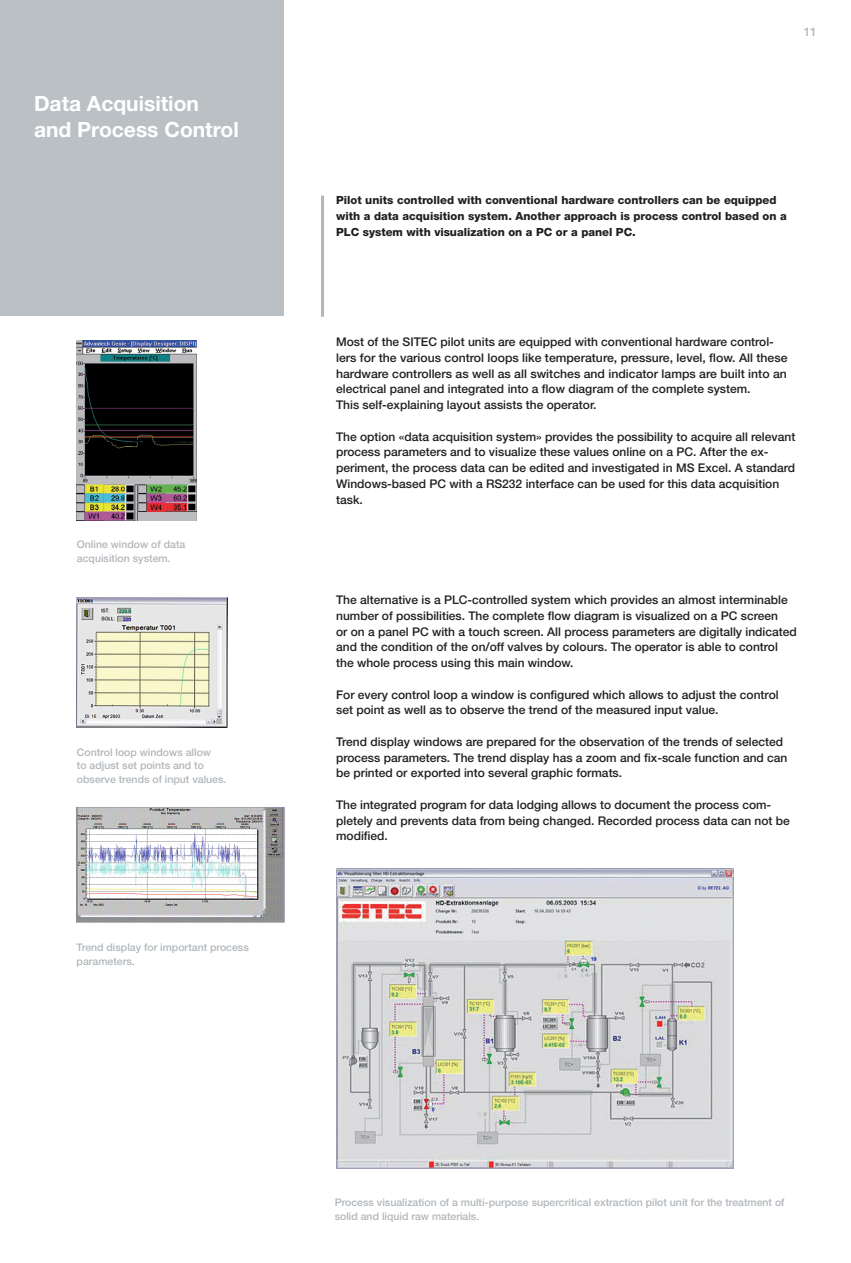
<style>
.page{position:relative;width:851px;height:1263px;background:#fff}
.page>*{position:absolute;margin:0;border:0;box-sizing:border-box;transform-origin:0 0}
.titel{font:700 21px/25.2px "Helvetica Neue";color:#fff}
.lauftext{font:500 12px/15.8px "Helvetica Neue";color:#231f20}
.pagina_rechts{font:500 12px "Helvetica Neue";color:#b2b7bb}
.untertitel_schwarz{font:800 11.25px/15.8px "Helvetica Neue";color:#231f20}
.legenden_grau{font:500 10.5px/13.5px "Helvetica Neue";color:#b2b7bb}
</style>
<div class="page">
<img style="left:76px;top:807px;width:208px;height:115px">
<img style="left:77px;top:598px;width:150px;height:129px">
<img style="left:77px;top:340px;width:119px;height:181px">
<img style="left:336px;top:868px;width:397px;height:300px">
<div style="left:0;top:0;width:283px;height:316px;background:#bbc0c4"></div>
<hr style="left:321px;top:196px;width:3px;height:121px;background:#b2b7bb">
<p class="titel" style="left:34px;top:91px;width:206px">Data Acquisition and Process Control</p>
<p class="legenden_grau" style="left:77px;top:538px;width:110px">Online window of data acquisition system.</p>
<p class="legenden_grau" style="left:77px;top:745px;width:151px">Control loop windows allow<br>to adjust set points and to observe trends of input values.</p>
<p class="legenden_grau" style="left:77px;top:940px;width:174px">Trend display for important process parameters.</p>
<p class="pagina_rechts" style="left:803px;top:24px;width:15px">11</p>
<p class="untertitel_schwarz" style="left:336px;top:192px;width:452px">Pilot units controlled with conventional hardware controllers can be equipped with a data acquisition system. Another approach is process control based on a<br>PLC system with visualization on a PC or a panel PC.</p>
<p class="lauftext" style="left:336px;top:334px;width:453px">Most of the SITEC pilot units are equipped with conventional hardware control&shy;lers for the various control loops like temperature, pressure, level, flow. All these hardware controllers as well as all switches and indicator lamps are built into an electrical panel and integrated into a flow diagram of the complete system.<br>This self-explaining layout assists the operator.</p>
<p class="lauftext" style="left:336px;top:428px;width:460px">The option «data acquisition system» provides the possibility to acquire all relevant process parameters and to visualize these values online on a PC. After the ex&shy;periment, the process data can be edited and investigated in MS Excel. A standard Windows-based PC with a RS232 interface can be used for this data acquisition task.</p>
<p class="lauftext" style="left:336px;top:592px;width:462px">The alternative is a PLC-controlled system which provides an almost interminable number of possibilities. The complete flow diagram is visualized on a PC screen<br>or on a panel PC with a touch screen. All process parameters are digitally indicated and the condition of the on/off valves by colours. The operator is able to control the whole process using this main window.</p>
<p class="lauftext" style="left:336px;top:686px;width:444px">For every control loop a window is configured which allows to adjust the control set point as well as to observe the trend of the measured input value.</p>
<p class="lauftext" style="left:336px;top:733px;width:453px">Trend display windows are prepared for the observation of the trends of selected process parameters. The trend display has a zoom and fix-scale function and can be printed or exported into several graphic formats.</p>
<p class="lauftext" style="left:336px;top:796px;width:455px">The integrated program for data lodging allows to document the process com&shy;pletely and prevents data from being changed. Recorded process data can not be modified.</p>
<p class="legenden_grau" style="left:334px;top:1195px;width:451px">Process visualization of a multi-purpose supercritical extraction pilot unit for the treatment of solid and liquid raw materials.</p>
</div>
